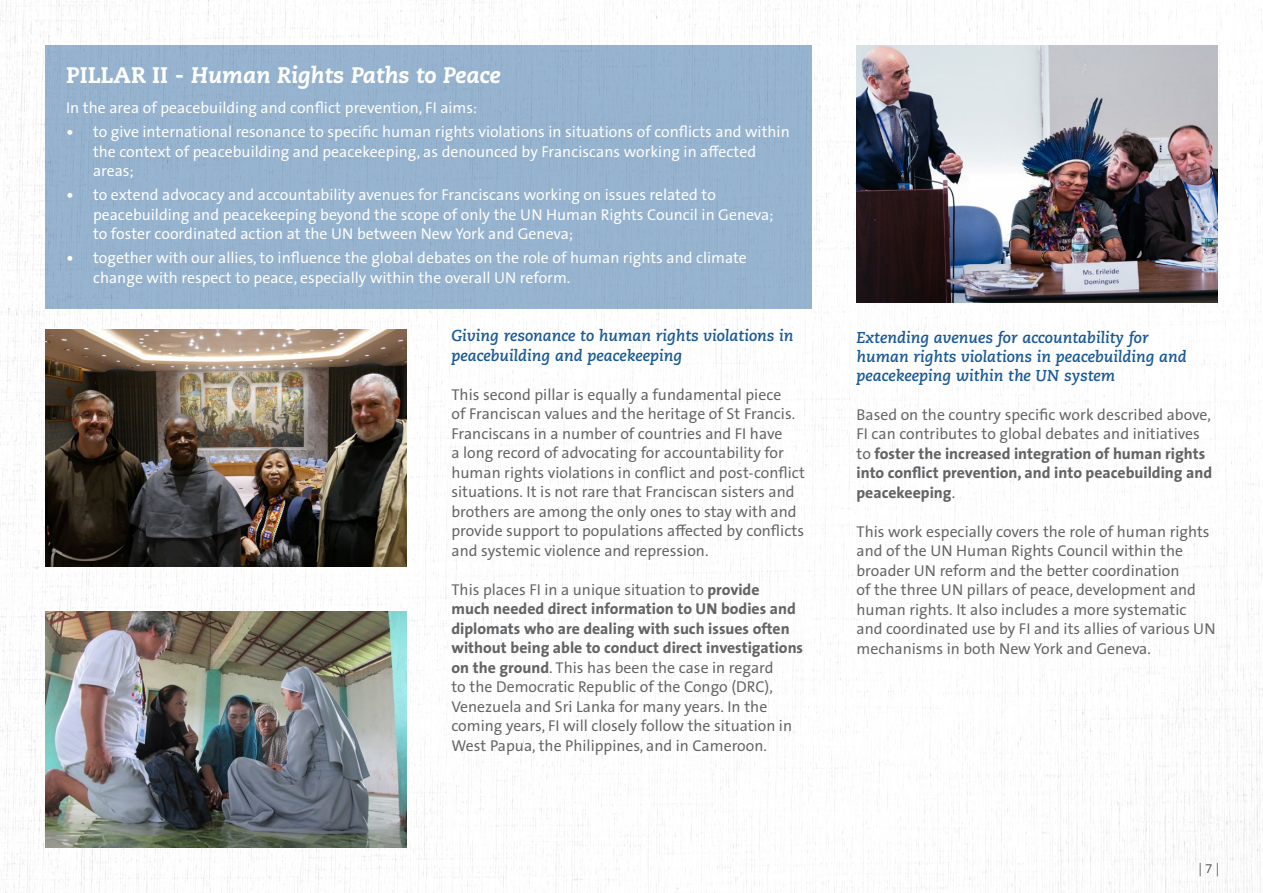
<style>
.page{position:relative;width:1263px;height:893px;background:#fff}
.page>*{position:absolute;margin:0;border:0;box-sizing:border-box;transform-origin:0 0}
.t1{font:italic 800 22.5px "Caecilia LT Pro 86";color:#fff}
.t2{font:15.75px/19.5px "The Sans Office LF";color:#636466}
.t3{font:15.75px/19.5px "The Sans Office LF";color:#fff}
.t4{font:700 15.75px/19.5px "The Sans Office LF";color:#636466}
.t5{font:italic 700 15.75px/18.9px "Caecilia LT Pro 76";color:#195996}
.t6{font:13.5px "The Sans Office LF";color:#636466}
.s1{font-family:"Caecilia LT Pro 85";font-style:normal}
.s2{font-weight:700}
.s3{font-weight:400}
</style>
<div class="page">
<img style="left:0;top:0;width:1263px;height:893px">
<div style="left:45px;top:45px;width:766px;height:263px;background:#97b4d0"></div>
<img style="left:45px;top:611px;width:361px;height:236px">
<img style="left:856px;top:45px;width:361px;height:257px">
<img style="left:45px;top:330px;width:361px;height:236px">
<h1 class="t1" style="left:66px;top:60px;width:436px"><span class="s1">PILLAR II -</span> Human Rights Paths to Peace</h1>
<p class="t3" style="left:66px;top:98px;width:413px">In the area of peacebuilding and conflict prevention, FI aims:</p>
<p class="t3" style="left:93px;top:122px;width:698px;text-indent:-27px"><span class="s2">•</span> to give international resonance to specific human rights violations in situations of conflicts and within the context of peacebuilding and peacekeeping, as denounced by Franciscans working in affected areas;</p>
<p class="t3" style="left:93px;top:185px;width:682px;text-indent:-27px"><span class="s2">•</span> to extend advocacy and accountability avenues for Franciscans working on issues related to peacebuilding and peacekeeping beyond the scope of only the UN Human Rights Council in Geneva; to foster coordinated action at the UN between New York and Geneva;</p>
<p class="t3" style="left:93px;top:248px;width:655px;text-indent:-27px"><span class="s2">•</span> together with our allies, to influence the global debates on the role of human rights and climate change with respect to peace, especially within the overall UN reform.</p>
<p class="t5" style="left:451px;top:326px;width:343px;line-height:19.5px">Giving resonance to human rights violations in peacebuilding and peacekeeping</p>
<p class="t2" style="left:451px;top:384px;width:355px">This second pillar is equally a fundamental piece<br>of Franciscan values and the heritage of St Francis.<br>Franciscans in a number of countries and FI have<br>a long record of advocating for accountability for human rights violations in conflict and post-conflict situations. It is not rare that Franciscan sisters and brothers are among the only ones to stay with and provide support to populations affected by conflicts and systemic violence and repression.</p>
<p class="t2" style="left:451px;top:579px;width:353px">This places FI in a unique situation to <span class="s2">provide<br>much needed direct information to UN bodies and diplomats who are dealing with such issues often without being able to conduct direct investigations on the ground</span>. This has been the case in regard<br>to the Democratic Republic of the Congo (DRC), Venezuela and Sri Lanka for many years. In the coming years, FI will closely follow the situation in West Papua, the Philippines, and in Cameroon.</p>
<p class="t5" style="left:856px;top:328px;width:332px">Extending avenues for accountability for human rights violations in peacebuilding and peacekeeping within the UN system</p>
<p class="t4" style="left:856px;top:404px;width:357px"><span class="s3">Based on the country specific work described above, FI can contributes to global debates and initiatives to</span> foster the increased integration of human rights into conflict prevention, and into peacebuilding and peacekeeping<span class="s3">.</span></p>
<p class="t2" style="left:856px;top:521px;width:361px">This work especially covers the role of human rights and of the UN Human Rights Council within the broader UN reform and the better coordination<br>of the three UN pillars of peace, development and human rights. It also includes a more systematic and coordinated use by FI and its allies of various UN mechanisms in both New York and Geneva.</p>
<p class="t6" style="left:1198px;top:860px;width:22px">| 7 |</p>
</div>
